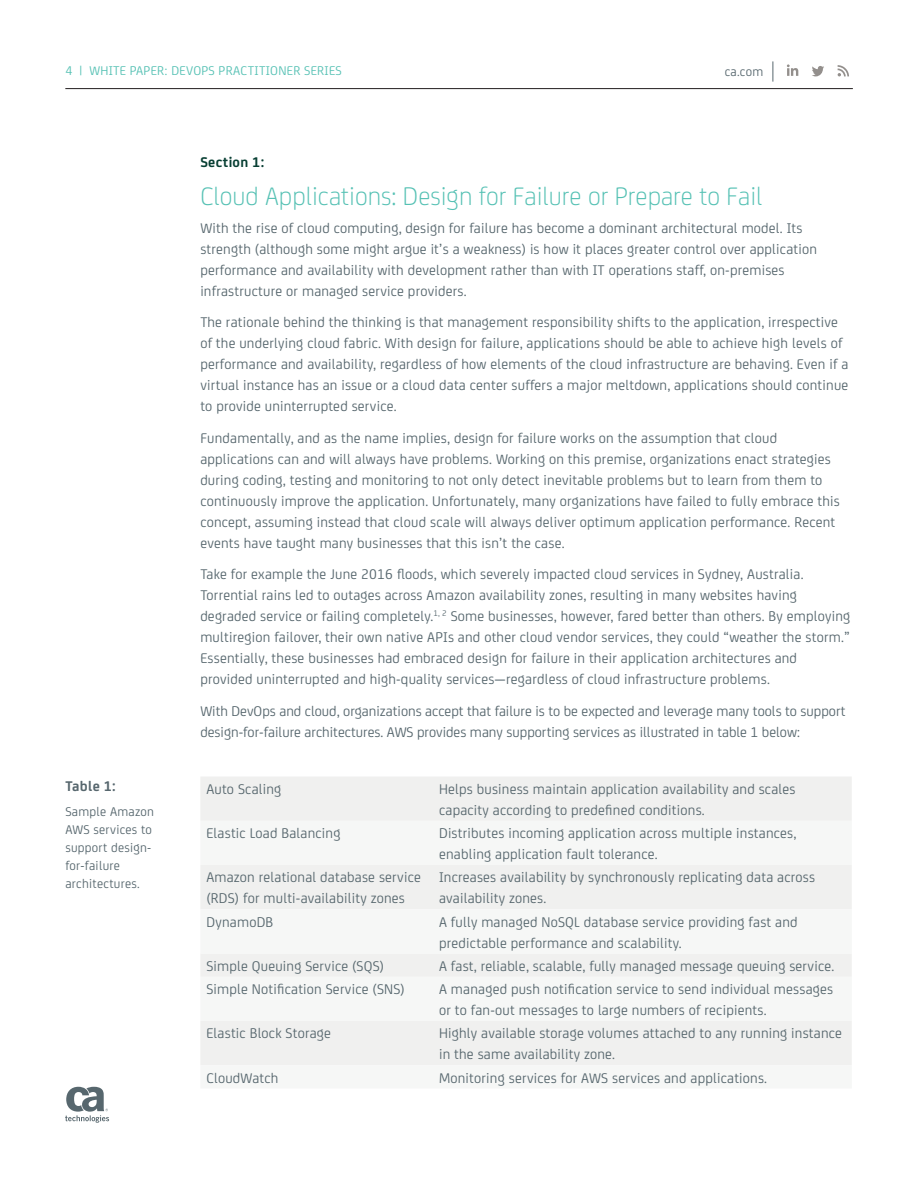
<style>
.page{position:relative;width:918px;height:1188px;background:#fff}
.page>*{position:absolute;margin:0;border:0;box-sizing:border-box;transform-origin:0 0}
.Header_1__2-col_span{font:300 27px "CA Sans";color:#56c1b4}
.Body_Copy_10_14{font:15px/21px "CA Sans";letter-spacing:.015em;color:#57676e}
.Section_Header__no_r{font:700 15px "CA Sans";letter-spacing:.02em;color:#083f33}
.figure_subhead{font:700 15px "CA Sans";letter-spacing:.02em;color:#57676e}
.Figure_body{font:13.5px/18px "CA Sans";letter-spacing:.02em;color:#57676e}
.PAGE_EYEBROW_TOPIC{font:13.5px "CA Sans";letter-spacing:.02em;color:#56c1b4}
</style>
<div class="page">
<hr style="left:65px;top:88px;width:788px;height:1px;background:#231f20">
<svg style="left:773px;top:61px;width:1px;height:21px"></svg>
<svg style="left:787px;top:64px;width:11px;height:12px"></svg>
<svg style="left:838px;top:65px;width:11px;height:11px"></svg>
<svg style="left:812px;top:66px;width:12px;height:10px"></svg>
<svg style="left:65px;top:1087px;width:44px;height:36px"></svg>
<div style="left:200px;top:777px;width:652px;height:44px;background:#f0f0ef"></div>
<div style="left:200px;top:865px;width:652px;height:200px;background:#f0f0ef"></div>
<p class="PAGE_EYEBROW_TOPIC" style="left:65px;top:61px;width:278px">4 | WHITE PAPER: DEVOPS PRACTITIONER SERIES</p>
<p class="Figure_body" style="left:725px;top:61px;width:40px">ca.com</p>
<p class="figure_subhead" style="left:65px;top:775px;width:52px">Table 1:</p>
<p class="Figure_body" style="left:65px;top:801px;width:90px">Sample Amazon<br>AWS services to support design&shy;for-failure architectures.</p>
<p class="Section_Header__no_r" style="left:200px;top:151px;width:65px">Section 1:</p>
<p class="Header_1__2-col_span" style="left:200px;top:177px;width:564px">Cloud Applications: Design for Failure or Prepare to Fail</p>
<p class="Body_Copy_10_14" style="left:200px;top:216px;width:618px">With the rise of cloud computing, design for failure has become a dominant architectural model. Its strength (although some might argue it’s a weakness) is how it places greater control over application performance and availability with development rather than with IT operations staff, on-premises infrastructure or managed service providers.</p>
<p class="Body_Copy_10_14" style="left:200px;top:311px;width:650px">The rationale behind the thinking is that management responsibility shifts to the application, irrespective of the underlying cloud fabric. With design for failure, applications should be able to achieve high levels of performance and availability, regardless of how elements of the cloud infrastructure are behaving. Even if a virtual instance has an issue or a cloud data center suffers a major meltdown, applications should continue to provide uninterrupted service.</p>
<p class="Body_Copy_10_14" style="left:200px;top:426px;width:641px">Fundamentally, and as the name implies, design for failure works on the assumption that cloud applications can and will always have problems. Working on this premise, organizations enact strategies during coding, testing and monitoring to not only detect inevitable problems but to learn from them to continuously improve the application. Unfortunately, many organizations have failed to fully embrace this concept, assuming instead that cloud scale will always deliver optimum application performance. Recent events have taught many businesses that this isn’t the case.</p>
<p class="Body_Copy_10_14" style="left:200px;top:563px;width:652px">Take for example the June 2016 floods, which severely impacted cloud services in Sydney, Australia.<br>Torrential rains led to outages across Amazon availability zones, resulting in many websites having degraded service or failing completely.<sup>1,</sup> <sup>2</sup> Some businesses, however, fared better than others. By employing multiregion failover, their own native APIs and other cloud vendor services, they could “weather the storm.” Essentially, these businesses had embraced design for failure in their application architectures and provided uninterrupted and high-quality services—regardless of cloud infrastructure problems.</p>
<p class="Body_Copy_10_14" style="left:200px;top:699px;width:647px">With DevOps and cloud, organizations accept that failure is to be expected and leverage many tools to support design-for-failure architectures. AWS provides many supporting services as illustrated in table 1 below:</p>
<p class="Body_Copy_10_14" style="left:206px;top:777px;width:77px">Auto Scaling</p>
<p class="Body_Copy_10_14" style="left:439px;top:777px;width:358px">Helps business maintain application availability and scales capacity according to predefined conditions.</p>
<p class="Body_Copy_10_14" style="left:206px;top:822px;width:136px">Elastic Load Balancing</p>
<p class="Body_Copy_10_14" style="left:439px;top:822px;width:359px">Distributes incoming application across multiple instances, enabling application fault tolerance.</p>
<p class="Body_Copy_10_14" style="left:206px;top:866px;width:216px">Amazon relational database service (RDS) for multi-availability zones</p>
<p class="Body_Copy_10_14" style="left:439px;top:866px;width:378px">Increases availability by synchronously replicating data across availability zones.</p>
<p class="Body_Copy_10_14" style="left:206px;top:910px;width:69px">DynamoDB</p>
<p class="Body_Copy_10_14" style="left:439px;top:910px;width:360px">A fully managed NoSQL database service providing fast and predictable performance and scalability.</p>
<p class="Body_Copy_10_14" style="left:206px;top:954px;width:179px">Simple Queuing Service (SQS)</p>
<p class="Body_Copy_10_14" style="left:439px;top:954px;width:397px">A fast, reliable, scalable, fully managed message queuing service.</p>
<p class="Body_Copy_10_14" style="left:206px;top:978px;width:200px">Simple Notification Service (SNS)</p>
<p class="Body_Copy_10_14" style="left:439px;top:978px;width:396px">A managed push notification service to send individual messages or to fan-out messages to large numbers of recipients.</p>
<p class="Body_Copy_10_14" style="left:206px;top:1022px;width:126px">Elastic Block Storage</p>
<p class="Body_Copy_10_14" style="left:439px;top:1022px;width:405px">Highly available storage volumes attached to any running instance in the same availability zone.</p>
<p class="Body_Copy_10_14" style="left:206px;top:1066px;width:74px">CloudWatch</p>
<p class="Body_Copy_10_14" style="left:439px;top:1066px;width:330px">Monitoring services for AWS services and applications.</p>
</div>
